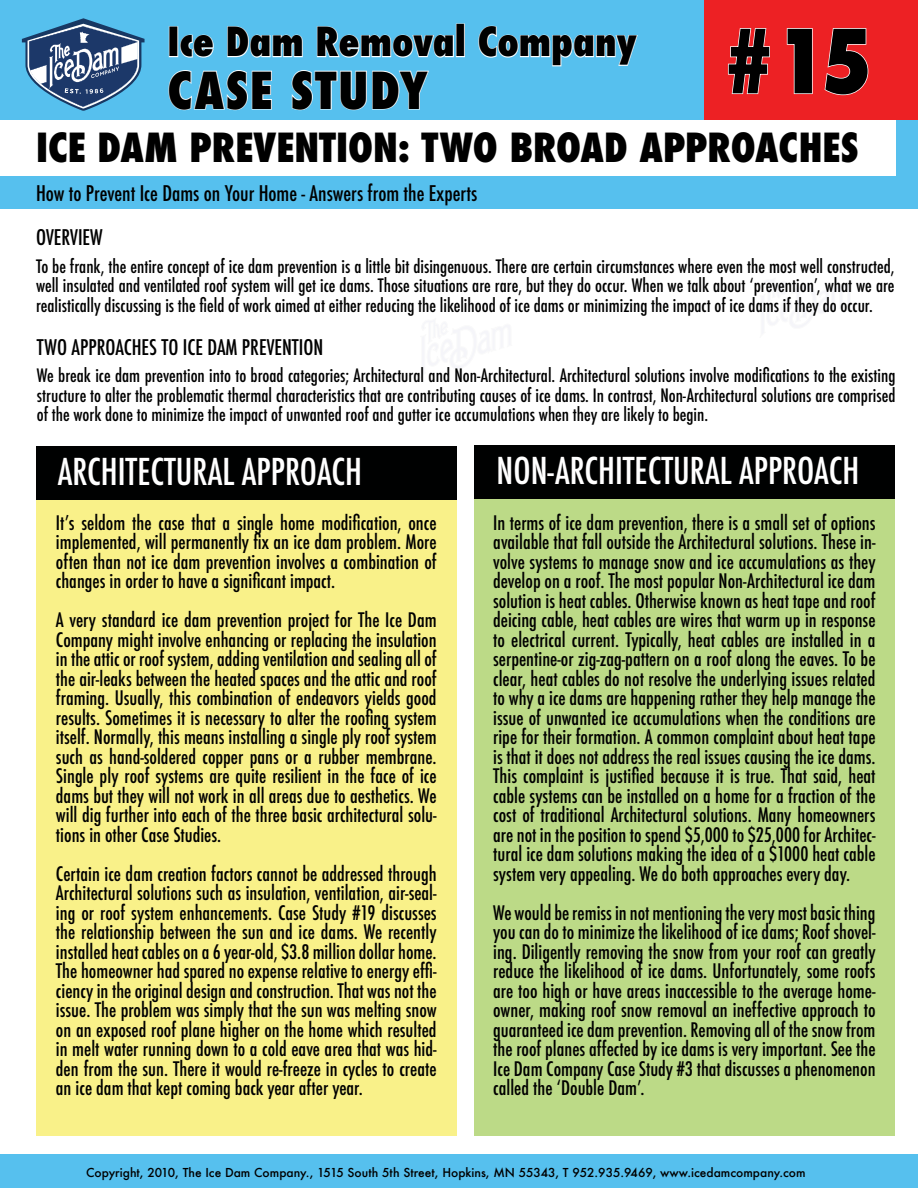
<style>
.page{position:relative;width:918px;height:1188px;background:#fff}
.page>*{position:absolute;margin:0;border:0;box-sizing:border-box;transform-origin:0 0}
.t1{font:800 condensed 85.5px "Futura";color:#000}
.t2{font:800 condensed 49.5px "Futura";letter-spacing:.03em;color:#000}
.t3{font:800 condensed 39px "Futura";color:#000}
.t4{font:500 condensed 36px "Futura";color:#fff}
.t5{font:500 condensed 21px "Futura";color:#000}
.t6{font:500 condensed 19.5px/19.5px "Futura";color:#000;text-align:justify}
.t7{font:500 condensed 18px/19.5px "Futura";color:#000;text-align:justify}
.t8{font:500 12px "Futura";color:#000}
</style>
<div class="page">
<div style="left:36px;top:462px;width:421px;height:674px;background:#f9f189"></div>
<div style="left:474px;top:462px;width:421px;height:674px;background:#bcda87"></div>
<div style="left:0;top:1154px;width:918px;height:34px;background:#56c0ee"></div>
<div style="left:0;top:177px;width:918px;height:32px;background:#56c0ee"></div>
<div style="left:896px;top:4px;width:22px;height:179px;background:#56c0ee"></div>
<div style="left:0;top:0;width:705px;height:119px;background:#56c0ee"></div>
<div style="left:705px;top:0;width:213px;height:119px;background:#ed2124"></div>
<svg style="left:728px;top:28px;width:42px;height:67px"></svg>
<svg style="left:786px;top:28px;width:27px;height:67px"></svg>
<svg style="left:824px;top:28px;width:45px;height:68px"></svg>
<svg style="left:168px;top:26px;width:286px;height:85px"></svg>
<div style="left:456px;top:24px;width:9px;height:33px;border:2px solid #fff"></div>
<svg style="left:478px;top:25px;width:160px;height:42px"></svg>
<svg style="left:22px;top:18px;width:123px;height:93px"></svg>
<div style="left:36px;top:447px;width:421px;height:53px;background:#000101"></div>
<div style="left:474px;top:446px;width:421px;height:53px;background:#000101"></div>
<h3 class="t3" style="left:168px;top:17px;width:471px">Ice Dam Removal Company</h3>
<h2 class="t2" style="left:168px;top:59px;width:262px">CASE STUDY</h2>
<h1 class="t1" style="left:723px;top:8px;width:151px">#15</h1>
<h3 class="t3" style="left:36px;top:123px;width:824px">ICE DAM PREVENTION: TWO BROAD APPROACHES</h3>
<p class="t5" style="left:36px;top:180px;width:443px">How to Prevent Ice Dams on Your Home - Answers from the Experts</p>
<p class="t5" style="left:36px;top:225px;width:68px">OVERVIEW</p>
<p class="t7" style="left:36px;top:256px;width:860px">To be frank, the entire concept of ice dam prevention is a little bit disingenuous. There are certain circumstances where even the most well constructed, well insulated and ventilated roof system will get ice dams. Those situations are rare, but they do occur. When we talk about ‘prevention’, what we are realistically discussing is the field of work aimed at either reducing the likelihood of ice dams or minimizing the impact of ice dams if they do occur.</p>
<p class="t5" style="left:37px;top:335px;width:288px">TWO APPROACHES TO ICE DAM PREVENTION</p>
<p class="t7" style="left:37px;top:366px;width:860px">We break ice dam prevention into to broad categories; Architectural and Non-Architectural. Architectural solutions involve modifications to the existing structure to alter the problematic thermal characteristics that are contributing causes of ice dams. In contrast, Non-Architectural solutions are comprised of the work done to minimize the impact of unwanted roof and gutter ice accumulations when they are likely to begin.</p>
<h3 class="t4" style="left:58px;top:449px;width:306px">ARCHITECTURAL APPROACH</h3>
<h3 class="t4" style="left:497px;top:449px;width:364px">NON-ARCHITECTURAL APPROACH</h3>
<p class="t6" style="left:56px;top:513px;width:382px">It’s seldom the case that a single home modification, once implemented, will permanently fix an ice dam problem. More often than not ice dam prevention involves a combination of changes in order to have a significant impact.</p>
<p class="t6" style="left:56px;top:610px;width:382px">A very standard ice dam prevention project for The Ice Dam Company might involve enhancing or replacing the insulation in the attic or roof system, adding ventilation and sealing all of the air-leaks between the heated spaces and the attic and roof framing. Usually, this combination of endeavors yields good results. Sometimes it is necessary to alter the roofing system itself. Normally, this means installing a single ply roof system such as hand-soldered copper pans or a rubber membrane.<br>Single ply roof systems are quite resilient in the face of ice dams but they will not work in all areas due to aesthetics. We will dig further into each of the three basic architectural solu&shy;tions in other Case Studies.</p>
<p class="t6" style="left:56px;top:864px;width:382px">Certain ice dam creation factors cannot be addressed through Architectural solutions such as insulation, ventilation, air-seal&shy;ing or roof system enhancements. Case Study #19 discusses the relationship between the sun and ice dams. We recently installed heat cables on a 6 year-old, $3.8 million dollar home.<br>The homeowner had spared no expense relative to energy effi&shy;ciency in the original design and construction. That was not the issue. The problem was simply that the sun was melting snow on an exposed roof plane higher on the home which resulted in melt water running down to a cold eave area that was hid&shy;den from the sun. There it would re-freeze in cycles to create an ice dam that kept coming back year after year.</p>
<p class="t6" style="left:493px;top:513px;width:384px">In terms of ice dam prevention, there is a small set of options available that fall outside the Architectural solutions. These in&shy;volve systems to manage snow and ice accumulations as they develop on a roof. The most popular Non-Architectural ice dam solution is heat cables. Otherwise known as heat tape and roof deicing cable, heat cables are wires that warm up in response to electrical current. Typically, heat cables are installed in a serpentine-or zig-zag-pattern on a roof along the eaves. To be clear, heat cables do not resolve the underlying issues related to why a ice dams are happening rather they help manage the issue of unwanted ice accumulations when the conditions are ripe for their formation. A common complaint about heat tape is that it does not address the real issues causing the ice dams.<br>This complaint is justified because it is true. That said, heat cable systems can be installed on a home for a fraction of the cost of traditional Architectural solutions. Many homeowners are not in the position to spend $5,000 to $25,000 for Architec&shy;tural ice dam solutions making the idea of a $1000 heat cable system very appealing. We do both approaches every day.</p>
<p class="t6" style="left:493px;top:903px;width:384px">We would be remiss in not mentioning the very most basic thing you can do to minimize the likelihood of ice dams; Roof shovel&shy;ing. Diligently removing the snow from your roof can greatly reduce the likelihood of ice dams. Unfortunately, some roofs are too high or have areas inaccessible to the average home&shy;owner, making roof snow removal an ineffective approach to guaranteed ice dam prevention. Removing all of the snow from the roof planes affected by ice dams is very important. See the Ice Dam Company Case Study #3 that discusses a phenomenon called the ‘Double Dam’.</p>
<p class="t8" style="left:86px;top:1165px;width:721px">Copyright, 2010, The Ice Dam Company., 1515 South 5th Street, Hopkins, MN 55343, T 952.935.9469, www.icedamcompany.com</p>
</div>
